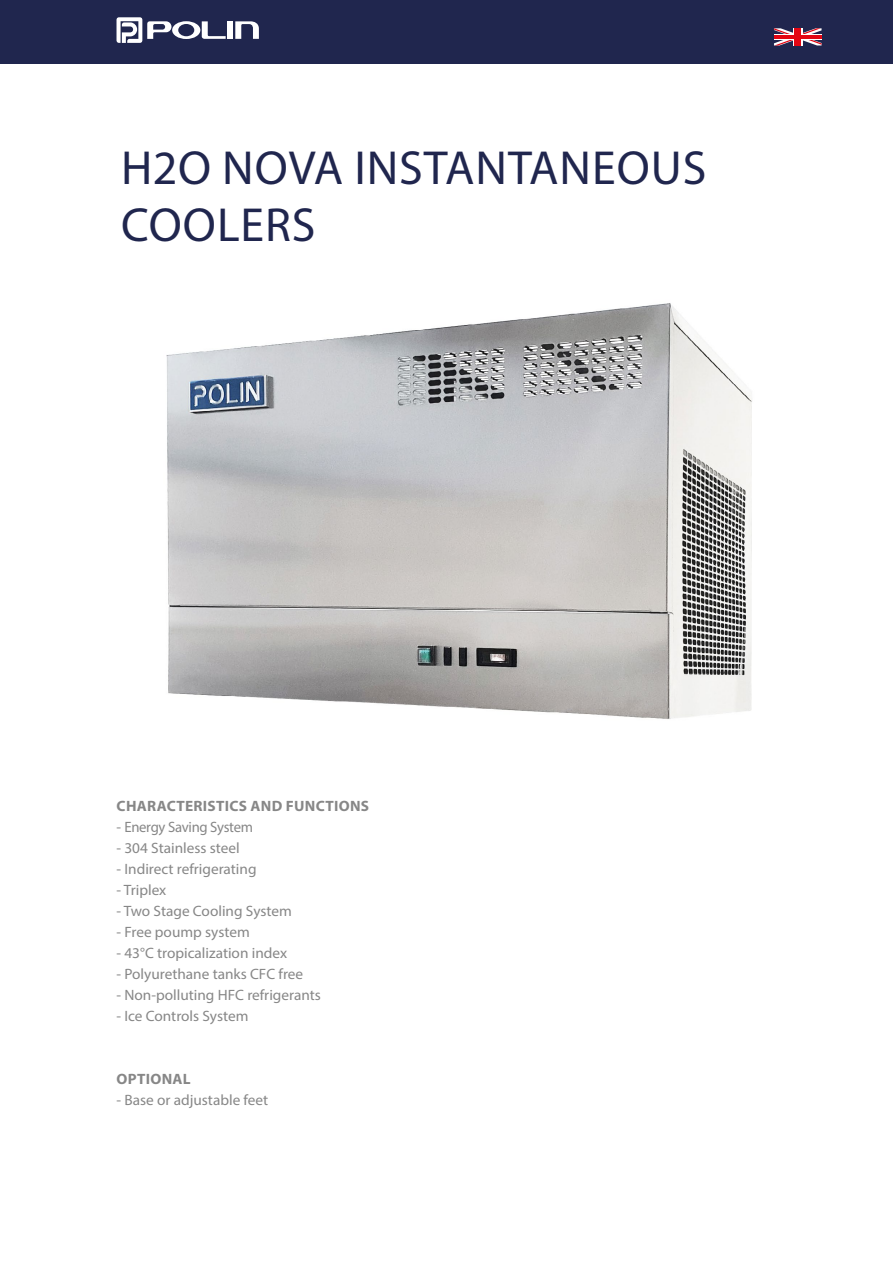
<style>
.page{position:relative;width:893px;height:1263px;background:#fff}
.page>*{position:absolute;margin:0;border:0;box-sizing:border-box;transform-origin:0 0}
.t1{font:48px/57.6px "Myriad Pro";letter-spacing:.02em;color:#20264e}
.t2{font:15px "Myriad Pro";color:#878787}
.t3{font:700 15px "Myriad Pro";letter-spacing:.02em;color:#878787}
.t4{font:15px "Myriad Pro";letter-spacing:-.02em;color:#878787}
</style>
<div class="page">
<img style="left:166px;top:303px;width:586px;height:416px">
<div style="left:0;top:0;width:893px;height:64px;background:#20264e"></div>
<svg style="left:235px;top:21px;width:24px;height:18px"></svg>
<div style="left:227px;top:21px;width:6px;height:18px;background:#fff"></div>
<svg style="left:116px;top:17px;width:110px;height:26px"></svg>
<svg style="left:774px;top:28px;width:47px;height:17px"></svg>
<div style="left:774px;top:34px;width:48px;height:6px;background:#fff"></div>
<svg style="left:793px;top:28px;width:10px;height:17px"></svg>
<hr style="left:774px;top:35px;width:48px;height:4px;background:#e30613">
<div style="left:795px;top:28px;width:6px;height:17px;background:#e30613"></div>
<h1 class="t1" style="left:121px;top:138px;width:587px">H2O NOVA INSTANTANEOUS<br>COOLERS</h1>
<p class="t3" style="left:117px;top:796px;width:254px">CHARACTERISTICS AND FUNCTIONS</p>
<p class="t4" style="left:116px;top:817px;width:138px">- Energy Saving System</p>
<p class="t2" style="left:116px;top:838px;width:125px">- 304 Stainless steel</p>
<p class="t2" style="left:116px;top:859px;width:142px">- Indirect refrigerating</p>
<p class="t2" style="left:116px;top:880px;width:51px">- Triplex</p>
<p class="t2" style="left:116px;top:901px;width:177px">- Two Stage Cooling System</p>
<p class="t2" style="left:116px;top:922px;width:135px">- Free poump system</p>
<p class="t2" style="left:116px;top:943px;width:172px">- 43°C tropicalization index</p>
<p class="t2" style="left:116px;top:964px;width:188px">- Polyurethane tanks CFC free</p>
<p class="t2" style="left:116px;top:985px;width:206px">- Non-polluting HFC refrigerants</p>
<p class="t2" style="left:116px;top:1006px;width:134px">- Ice Controls System</p>
<p class="t3" style="left:117px;top:1069px;width:76px">OPTIONAL</p>
<p class="t2" style="left:116px;top:1090px;width:153px">- Base or adjustable feet</p>
</div>
